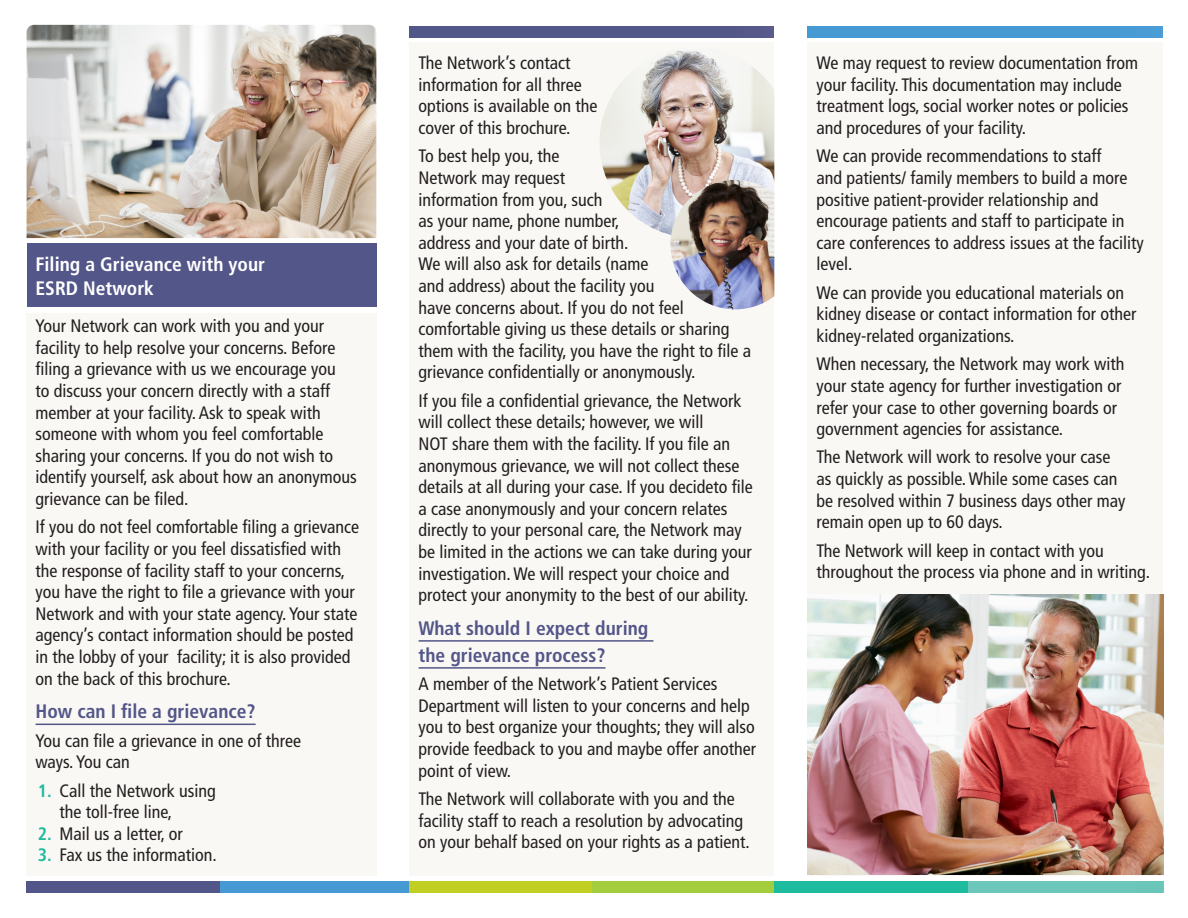
<style>
.page{position:relative;width:1188px;height:918px;background:#fff}
.page>*{position:absolute;margin:0;border:0;box-sizing:border-box;transform-origin:0 0}
.t1{font:700 condensed 19.5px/27px "Frutiger LT Std";color:#535688}
.t2{font:700 condensed 19.5px/23.4px "Frutiger LT Std";color:#fff}
.t3{font:condensed 18px/21.6px "Frutiger LT Std";color:#231f20}
.s1{font-weight:700;color:#1fbb9e}
</style>
<div class="page">
<img style="left:27px;top:25px;width:349px;height:213px">
<div style="left:27px;top:243px;width:350px;height:63px;background:#535688"></div>
<hr style="left:36px;top:724px;width:220px;height:1px;background:#535688">
<div style="left:410px;top:26px;width:364px;height:11px;background:#535688"></div>
<div style="left:807px;top:26px;width:356px;height:11px;background:#469ad4"></div>
<hr style="left:419px;top:640px;width:234px;height:2px;background:#535688">
<hr style="left:419px;top:667px;width:186px;height:2px;background:#535688">
<img style="left:807px;top:595px;width:356px;height:279px">
<svg style="left:26px;top:881px;width:1137px;height:12px"></svg>
<img style="left:600px;top:47px;width:174px;height:191px">
<img style="left:671px;top:180px;width:103px;height:129px">
<p class="t2" style="left:36px;top:253px;width:231px">Filing a Grievance with your<br>ESRD Network</p>
<p class="t3" style="left:36px;top:315px;width:323px">Your Network can work with you and your facility to help resolve your concerns. Before filing a grievance with us we encourage you<br>to discuss your concern directly with a staff member at your facility. Ask to speak with someone with whom you feel comfortable sharing your concerns. If you do not wish to identify yourself, ask about how an anonymous grievance can be filed.</p>
<p class="t3" style="left:36px;top:516px;width:325px">If you do not feel comfortable filing a grievance with your facility or you feel dissatisfied with the response of facility staff to your concerns, you have the right to file a grievance with your Network and with your state agency. Your state agency’s contact information should be posted in the lobby of your facility; it is also provided on the back of this brochure.</p>
<p class="t1" style="left:36px;top:698px;width:222px">How can I file a grievance?</p>
<p class="t3" style="left:36px;top:730px;width:267px">You can file a grievance in one of three ways. You can</p>
<p class="t3" style="left:60px;top:780px;width:158px;text-indent:-22px"><span class="s1">1.</span> Call the Network using the toll-free line,</p>
<p class="t3" style="left:38px;top:823px;width:146px"><span class="s1">2.</span> Mail us a letter, or</p>
<p class="t3" style="left:38px;top:845px;width:180px"><span class="s1">3.</span> Fax us the information.</p>
<p class="t3" style="left:419px;top:52px;width:180px">The Network’s contact information for all three options is available on the cover of this brochure.</p>
<p class="t3" style="left:419px;top:145px;width:334px">To best help you, the<br>Network may request<br>information from you, such<br>as your name, phone number,<br>address and your date of birth.<br>We will also ask for details (name<br>and address) about the facility you<br>have concerns about. If you do not feel comfortable giving us these details or sharing them with the facility, you have the right to file a grievance confidentially or anonymously.</p>
<p class="t3" style="left:419px;top:390px;width:336px">If you file a confidential grievance, the Network will collect these details; however, we will<br>NOT share them with the facility. If you file an anonymous grievance, we will not collect these details at all during your case. If you decideto file a case anonymously and your concern relates directly to your personal care, the Network may be limited in the actions we can take during your investigation. We will respect your choice and protect your anonymity to the best of our ability.</p>
<p class="t1" style="left:419px;top:615px;width:231px">What should I expect during the grievance process?</p>
<p class="t3" style="left:419px;top:673px;width:339px">A member of the Network’s Patient Services Department will listen to your concerns and help you to best organize your thoughts; they will also provide feedback to you and maybe offer another point of view.</p>
<p class="t3" style="left:419px;top:788px;width:333px">The Network will collaborate with you and the facility staff to reach a resolution by advocating on your behalf based on your rights as a patient.</p>
<p class="t3" style="left:816px;top:52px;width:323px">We may request to review documentation from your facility. This documentation may include treatment logs, social worker notes or policies and procedures of your facility.</p>
<p class="t3" style="left:816px;top:145px;width:329px">We can provide recommendations to staff<br>and patients/ family members to build a more positive patient-provider relationship and encourage patients and staff to participate in care conferences to address issues at the facility level.</p>
<p class="t3" style="left:816px;top:282px;width:321px">We can provide you educational materials on kidney disease or contact information for other kidney-related organizations.</p>
<p class="t3" style="left:816px;top:353px;width:309px">When necessary, the Network may work with your state agency for further investigation or refer your case to other governing boards or government agencies for assistance.</p>
<p class="t3" style="left:816px;top:447px;width:311px">The Network will work to resolve your case as quickly as possible. While some cases can be resolved within 7 business days other may remain open up to 60 days.</p>
<p class="t3" style="left:816px;top:540px;width:335px">The Network will keep in contact with you throughout the process via phone and in writing.</p>
</div>
